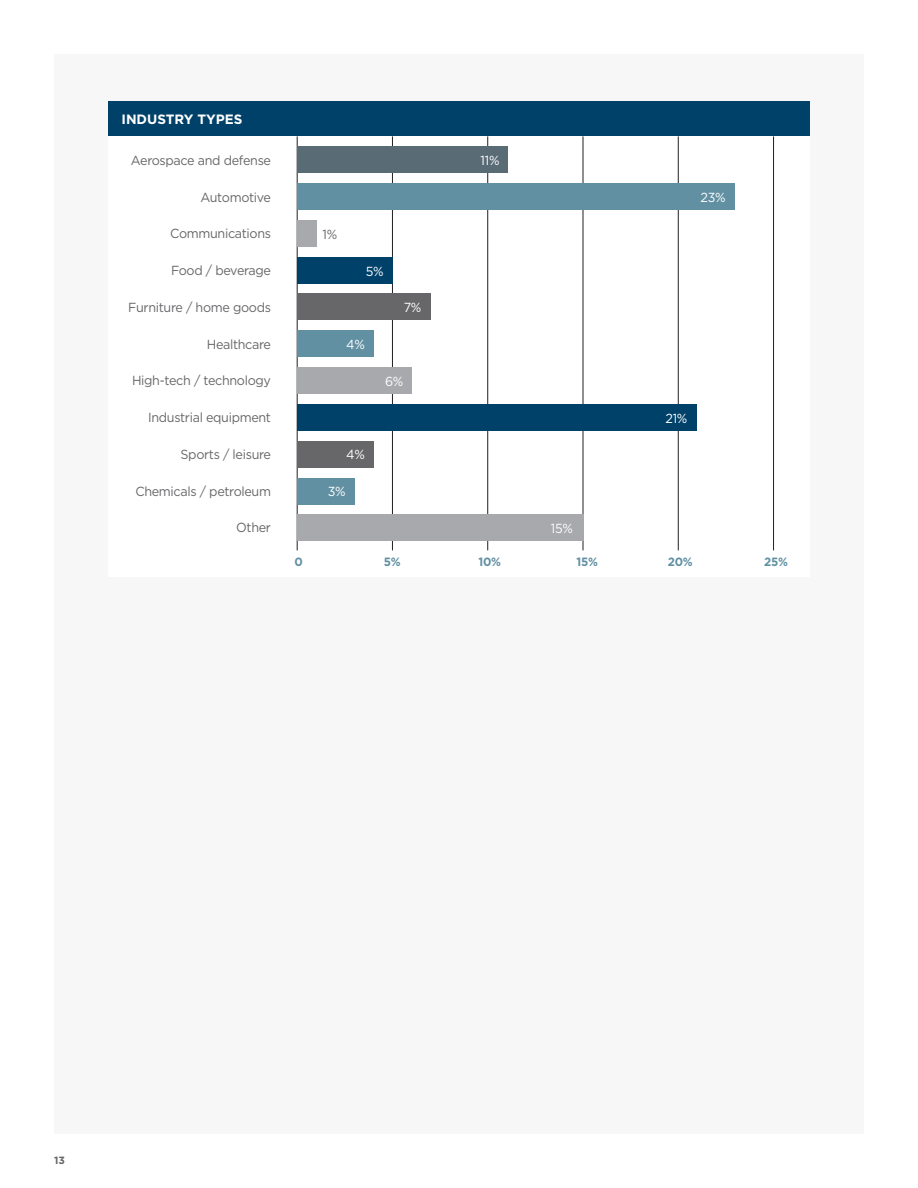
<style>
.page{position:relative;width:918px;height:1188px;background:#fff}
.page>*{position:absolute;margin:0;border:0;box-sizing:border-box;transform-origin:0 0}
.t1{font:700 13.5px "Gotham";color:#fff}
.t2{font:13.2px "Gotham";letter-spacing:-.025em;color:#67676a;scale:.96 1}
.t3{font:13.2px "Gotham";letter-spacing:-.025em;color:#fff;scale:.96 1}
.t4{font:700 12px "Gotham";color:#6190a3;scale:.96 1}
.t5{font:700 10.5px "Gotham";color:#67676a}
</style>
<div class="page">
<div style="left:54px;top:54px;width:810px;height:1080px;background:#f7f7f8"></div>
<div style="left:108px;top:101px;width:702px;height:35px;background:#00416a"></div>
<div style="left:108px;top:136px;width:702px;height:441px;background:#fff"></div>
<hr style="left:678px;top:136px;width:1px;height:414px;background:#231f20">
<hr style="left:773px;top:136px;width:1px;height:414px;background:#231f20">
<hr style="left:487px;top:136px;width:1px;height:414px;background:#231f20">
<hr style="left:297px;top:136px;width:1px;height:414px;background:#231f20">
<hr style="left:392px;top:136px;width:1px;height:414px;background:#231f20">
<hr style="left:583px;top:136px;width:1px;height:414px;background:#231f20">
<div style="left:297px;top:146px;width:210px;height:27px;background:#596b75"></div>
<div style="left:297px;top:257px;width:96px;height:27px;background:#00416a"></div>
<div style="left:297px;top:183px;width:438px;height:27px;background:#6190a3"></div>
<div style="left:297px;top:293px;width:134px;height:27px;background:#67676a"></div>
<div style="left:297px;top:220px;width:20px;height:27px;background:#a8a9ad"></div>
<div style="left:297px;top:330px;width:77px;height:27px;background:#6190a3"></div>
<div style="left:297px;top:367px;width:115px;height:27px;background:#a8a9ad"></div>
<div style="left:297px;top:404px;width:400px;height:27px;background:#00416a"></div>
<div style="left:297px;top:441px;width:77px;height:27px;background:#67676a"></div>
<div style="left:297px;top:478px;width:58px;height:27px;background:#6190a3"></div>
<div style="left:297px;top:514px;width:286px;height:27px;background:#a8a9ad"></div>
<p class="t1" style="left:122px;top:110px;width:123px">INDUSTRY TYPES</p>
<p class="t2" style="left:131px;top:152px;width:148px">Aerospace and defense</p>
<p class="t2" style="left:200px;top:189px;width:75px">Automotive</p>
<p class="t2" style="left:170px;top:225px;width:107px">Communications</p>
<p class="t2" style="left:171px;top:262px;width:106px">Food / beverage</p>
<p class="t2" style="left:128px;top:299px;width:150px">Furniture / home goods</p>
<p class="t2" style="left:207px;top:336px;width:69px">Healthcare</p>
<p class="t2" style="left:132px;top:372px;width:146px">High-tech / technology</p>
<p class="t2" style="left:148px;top:409px;width:130px">Industrial equipment</p>
<p class="t2" style="left:181px;top:446px;width:96px">Sports / leisure</p>
<p class="t2" style="left:135px;top:483px;width:143px">Chemicals / petroleum</p>
<p class="t2" style="left:236px;top:519px;width:38px">Other</p>
<p class="t2" style="left:323px;top:225px;width:17px">1%</p>
<p class="t3" style="left:366px;top:263px;width:20px">5%</p>
<p class="t3" style="left:346px;top:336px;width:21px">4%</p>
<p class="t3" style="left:404px;top:299px;width:20px">7%</p>
<p class="t3" style="left:385px;top:373px;width:21px">6%</p>
<p class="t3" style="left:346px;top:446px;width:21px">4%</p>
<p class="t3" style="left:328px;top:483px;width:20px">3%</p>
<p class="t3" style="left:481px;top:152px;width:21px">11%</p>
<p class="t3" style="left:551px;top:520px;width:25px">15%</p>
<p class="t3" style="left:701px;top:189px;width:28px">23%</p>
<p class="t3" style="left:666px;top:410px;width:24px">21%</p>
<p class="t4" style="left:295px;top:554px;width:10px">0</p>
<p class="t4" style="left:384px;top:554px;width:19px">5%</p>
<p class="t4" style="left:478px;top:554px;width:25px">10%</p>
<p class="t4" style="left:577px;top:554px;width:24px">15%</p>
<p class="t4" style="left:668px;top:554px;width:27px">20%</p>
<p class="t4" style="left:764px;top:554px;width:26px">25%</p>
<p class="t5" style="left:54px;top:1153px;width:12px">13</p>
</div>
